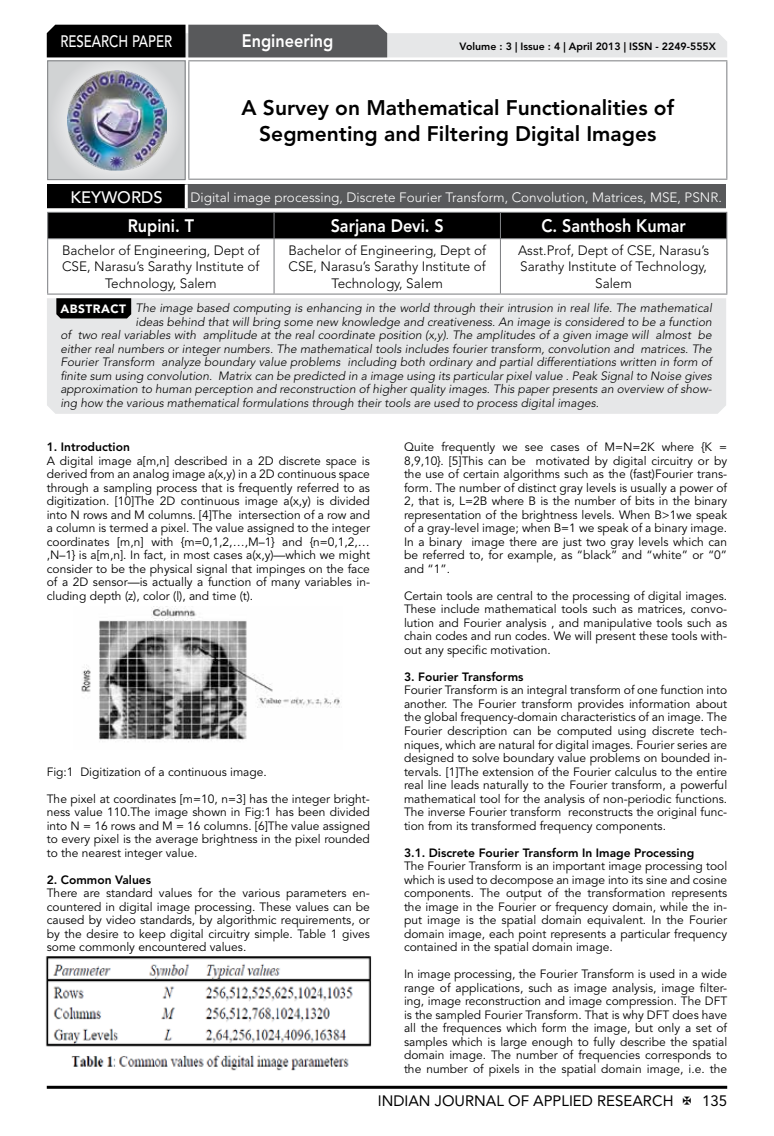
<style>
.page{position:relative;width:774px;height:1136px;background:#fff}
.page>*{position:absolute;margin:0;border:0;box-sizing:border-box;transform-origin:0 0}
.t1{font:800 21px/25.2px "Avenir LT Std";color:#000;text-align:center}
.t2{font:800 18px "Avenir LT Std";color:#fff;scale:.9 1}
.t3{font:500 16.5px "Avenir LT Std";color:#fff;scale:.8 1}
.t4{font:500 16.5px "Avenir LT Std";color:#fff}
.t5{font:15px "Avenir LT Std";color:#000}
.t6{font:300 13.5px/16.2px "Avenir LT Std";color:#000;text-align:center}
.t7{font:300 13.5px "Avenir LT Std";color:#fff}
.t8{font:12px/13.5px "Avenir LT Std";color:#000;text-align:justify}
.t9{font:italic 300 12px "Avenir LT Std";color:#000}
.t10{font:800 12px "Avenir LT Std";color:#000}
.t11{font:800 10.5px "Avenir LT Std";color:#000}
.s1{font-weight:900;font-style:normal;color:#fff}
</style>
<div class="page">
<hr style="left:47px;top:1085px;width:680px;height:3px;background:#000">
<div style="left:48px;top:61px;width:137px;height:119px;background:linear-gradient(to right,#d9dadb,#d9dadb)"></div>
<div style="left:47px;top:60px;width:139px;height:120px;border:1px solid #808285"></div>
<img style="left:68px;top:71px;width:99px;height:99px">
<svg style="left:47px;top:25px;width:680px;height:32px;background:#919293"></svg>
<hr style="left:188px;top:60px;width:539px;height:1px;background:#808285">
<hr style="left:188px;top:61px;width:1px;height:118px;background:#808285">
<hr style="left:726px;top:61px;width:1px;height:118px;background:#808285">
<hr style="left:188px;top:179px;width:539px;height:1px;background:#808285">
<div style="left:47px;top:212px;width:680px;height:26px;background:#000"></div>
<hr style="left:47px;top:238px;width:227px;height:1px;background:#808285">
<hr style="left:47px;top:239px;width:1px;height:54px;background:#808285">
<hr style="left:274px;top:238px;width:226px;height:1px;background:#808285">
<hr style="left:273px;top:239px;width:2px;height:54px;background:#808285">
<hr style="left:500px;top:238px;width:227px;height:1px;background:#808285">
<hr style="left:500px;top:239px;width:1px;height:54px;background:#808285">
<hr style="left:726px;top:239px;width:1px;height:54px;background:#808285">
<hr style="left:47px;top:293px;width:227px;height:1px;background:#808285">
<hr style="left:274px;top:293px;width:226px;height:1px;background:#808285">
<hr style="left:500px;top:293px;width:227px;height:1px;background:#808285">
<div style="left:47px;top:184px;width:139px;height:26px;background:#000"></div>
<div style="left:186px;top:184px;width:540px;height:26px;background:#58595b"></div>
<hr style="left:185px;top:184px;width:3px;height:24px;background:#fff">
<hr style="left:47px;top:208px;width:139px;height:3px;background:#fff">
<hr style="left:186px;top:208px;width:540px;height:3px;background:#fff">
<div style="left:47px;top:298px;width:679px;height:116px;background:#e6e7e8"></div>
<svg style="left:56px;top:298px;width:75px;height:20px"></svg>
<img style="left:81px;top:606px;width:259px;height:136px">
<img style="left:45px;top:956px;width:327px;height:115px">
<h3 class="t3" style="left:60px;top:32px;width:139px">RESEARCH PAPER</h3>
<h2 class="t2" style="left:242px;top:30px;width:103px">Engineering</h2>
<p class="t11" style="left:460px;top:41px;width:258px">Volume : 3 | Issue : 4 | April 2013 | ISSN - 2249-555X</p>
<h1 class="t1" style="left:242px;top:95px;width:434px">A Survey on Mathematical Functionalities of<br>Segmenting and Filtering Digital Images</h1>
<h3 class="t4" style="left:71px;top:188px;width:93px">KEYWORDS</h3>
<p class="t7" style="left:190px;top:190px;width:533px">Digital image processing, Discrete Fourier Transform, Convolution, Matrices, MSE, PSNR.</p>
<h2 class="t2" style="left:128px;top:215px;width:75px">Rupini. T</h2>
<h2 class="t2" style="left:331px;top:215px;width:127px">Sarjana Devi. S</h2>
<h2 class="t2" style="left:541px;top:215px;width:162px">C. Santhosh Kumar</h2>
<p class="t6" style="left:62px;top:242px;width:199px">Bachelor of Engineering, Dept of<br>CSE, Narasu’s Sarathy Institute of<br>Technology, Salem</p>
<p class="t6" style="left:288px;top:242px;width:199px">Bachelor of Engineering, Dept of<br>CSE, Narasu’s Sarathy Institute of<br>Technology, Salem</p>
<p class="t6" style="left:518px;top:242px;width:193px">Asst.Prof, Dept of CSE, Narasu’s<br>Sarathy Institute of Technology,<br>Salem</p>
<p class="t9" style="left:61px;top:301px;width:653px"><span class="s1">ABSTRACT</span> The image based computing is enhancing in the world through their intrusion in real life. The mathematical</p>
<p class="t9" style="left:135px;top:314px;width:578px">ideas behind that will bring some new knowledge and creativeness. An image is considered to be a function</p>
<p class="t9" style="left:60px;top:328px;width:653px">of two real variables with amplitude at the real coordinate position (x,y). The amplitudes of a given image will almost be</p>
<p class="t9" style="left:60px;top:341px;width:653px">either real numbers or integer numbers. The mathematical tools includes fourier transform, convolution and matrices. The</p>
<p class="t9" style="left:60px;top:355px;width:653px">Fourier Transform analyze boundary value problems including both ordinary and partial differentiations written in form of</p>
<p class="t9" style="left:60px;top:368px;width:653px">finite sum using convolution. Matrix can be predicted in a image using its particular pixel value . Peak Signal to Noise gives</p>
<p class="t9" style="left:60px;top:382px;width:653px">approximation to human perception and reconstruction of higher quality images. This paper presents an overview of show-</p>
<p class="t9" style="left:60px;top:395px;width:540px">ing how the various mathematical formulations through their tools are used to process digital images.</p>
<p class="t10" style="left:47px;top:440px;width:85px">1. Introduction</p>
<p class="t8" style="left:47px;top:454px;width:325px">A digital image a[m,n] described in a 2D discrete space is derived from an analog image a(x,y) in a 2D continuous space through a sampling process that is frequently referred to as digitization. [10]The 2D continuous image a(x,y) is divided into N rows and M columns. [4]The intersection of a row and a column is termed a pixel. The value assigned to the integer coordinates [m,n] with {m=0,1,2,…,M–1} and {n=0,1,2,… ,N–1} is a[m,n]. In fact, in most cases a(x,y)—which we might consider to be the physical signal that impinges on the face of a 2D sensor—is actually a function of many variables in&shy;cluding depth (z), color (l), and time (t).</p>
<p class="t8" style="left:404px;top:440px;width:325px">Quite frequently we see cases of M=N=2K where {K = 8,9,10}. [5]This can be motivated by digital circuitry or by the use of certain algorithms such as the (fast)Fourier trans&shy;form. The number of distinct gray levels is usually a power of 2, that is, L=2B where B is the number of bits in the binary representation of the brightness levels. When B&gt;1we speak of a gray-level image; when B=1 we speak of a binary image.<br>In a binary image there are just two gray levels which can be referred to, for example, as “black” and “white” or “0” and “1”.</p>
<p class="t8" style="left:404px;top:589px;width:325px">Certain tools are central to the processing of digital images.<br>These include mathematical tools such as matrices, convo&shy;lution and Fourier analysis , and manipulative tools such as chain codes and run codes. We will present these tools with&shy;out any specific motivation.</p>
<p class="t10" style="left:404px;top:669px;width:121px">3. Fourier Transforms</p>
<p class="t8" style="left:404px;top:683px;width:325px">Fourier Transform is an integral transform of one function into another. The Fourier transform provides information about the global frequency-domain characteristics of an image. The Fourier description can be computed using discrete tech&shy;niques, which are natural for digital images. Fourier series are designed to solve boundary value problems on bounded in&shy;tervals. [1]The extension of the Fourier calculus to the entire real line leads naturally to the Fourier transform, a powerful mathematical tool for the analysis of non-periodic functions.<br>The inverse Fourier transform reconstructs the original func&shy;tion from its transformed frequency components.</p>
<p class="t10" style="left:404px;top:845px;width:292px">3.1. Discrete Fourier Transform In Image Processing</p>
<p class="t8" style="left:404px;top:859px;width:325px">The Fourier Transform is an important image processing tool which is used to decompose an image into its sine and cosine components. The output of the transformation represents the image in the Fourier or frequency domain, while the in&shy;put image is the spatial domain equivalent. In the Fourier domain image, each point represents a particular frequency contained in the spatial domain image.</p>
<p class="t8" style="left:404px;top:967px;width:325px">In image processing, the Fourier Transform is used in a wide range of applications, such as image analysis, image filter&shy;ing, image reconstruction and image compression. The DFT is the sampled Fourier Transform. That is why DFT does have all the frequences which form the image, but only a set of samples which is large enough to fully describe the spatial domain image. The number of frequencies corresponds to the number of pixels in the spatial domain image, i.e. the</p>
<p class="t8" style="left:47px;top:764px;width:221px">Fig:1 Digitization of a continuous image.</p>
<p class="t8" style="left:47px;top:791px;width:325px">The pixel at coordinates [m=10, n=3] has the integer bright&shy;ness value 110.The image shown in Fig:1 has been divided into N = 16 rows and M = 16 columns. [6]The value assigned to every pixel is the average brightness in the pixel rounded to the nearest integer value.</p>
<p class="t10" style="left:47px;top:872px;width:106px">2. Common Values</p>
<p class="t8" style="left:47px;top:886px;width:325px">There are standard values for the various parameters en&shy;countered in digital image processing. These values can be caused by video standards, by algorithmic requirements, or by the desire to keep digital circuitry simple. Table 1 gives some commonly encountered values.</p>
<p class="t5" style="left:378px;top:1091px;width:297px">INDIAN JOURNAL OF APPLIED RESEARCH</p>
<p class="t5" style="left:702px;top:1091px;width:27px">135</p>
</div>
